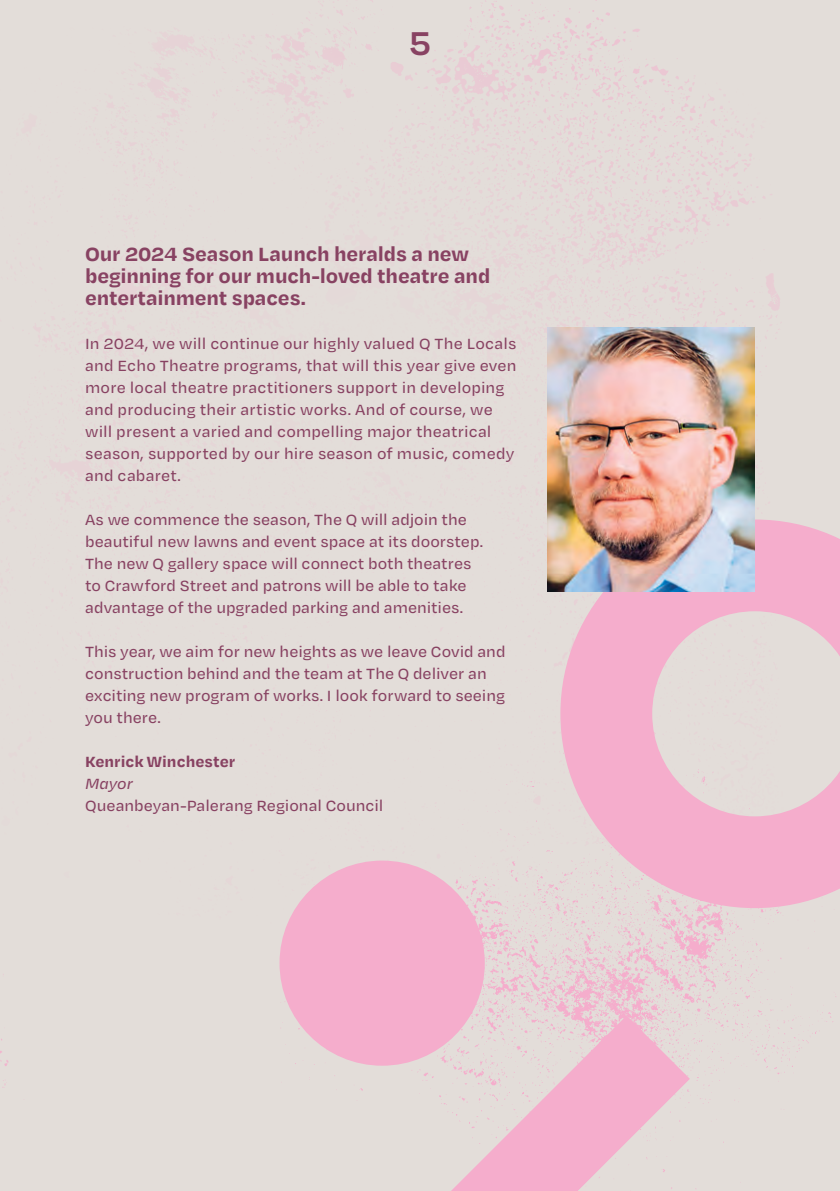
<style>
.page{position:relative;width:840px;height:1191px;background:#fff}
.page>*{position:absolute;margin:0;border:0;box-sizing:border-box;transform-origin:0 0}
.t1{font:600 38px "Degular Display";color:#884262}
.t2{font:700 22px/22px "Degular Text";letter-spacing:-.01em;color:#884262}
.t3{font:500 17px/22px "Degular Text";color:#884262}
.t4{font:700 17px "Degular Text";color:#884262}
.t5{font:italic 500 17px "Degular Text";letter-spacing:-.005em;color:#884262}
</style>
<div class="page">
<div style="left:0;top:0;width:839px;height:1191px;background:#e3ddd9"></div>
<img style="left:282px;top:1017px;width:551px;height:174px">
<img style="left:3px;top:0;width:836px;height:1017px">
<img style="left:547px;top:327px;width:207px;height:264px">
<h1 class="t1" style="left:409px;top:22px;width:22px">5</h1>
<p class="t2" style="left:85px;top:242px;width:406px">Our 2024 Season Launch heralds a new beginning for our much-loved theatre and entertainment spaces.</p>
<p class="t3" style="left:85px;top:332px;width:433px">In 2024, we will continue our highly valued Q The Locals and Echo Theatre programs, that will this year give even more local theatre practitioners support in developing and producing their artistic works. And of course, we will present a varied and compelling major theatrical season, supported by our hire season of music, comedy and cabaret.</p>
<p class="t3" style="left:85px;top:508px;width:399px">As we commence the season, The Q will adjoin the beautiful new lawns and event space at its doorstep.<br>The new Q gallery space will connect both theatres to Crawford Street and patrons will be able to take advantage of the upgraded parking and amenities.</p>
<p class="t3" style="left:85px;top:640px;width:422px">This year, we aim for new heights as we leave Covid and construction behind and the team at The Q deliver an exciting new program of works. I look forward to seeing you there.</p>
<p class="t4" style="left:85px;top:750px;width:152px">Kenrick Winchester</p>
<p class="t5" style="left:85px;top:773px;width:49px">Mayor</p>
<p class="t3" style="left:85px;top:794px;width:299px">Queanbeyan-Palerang Regional Council</p>
</div>
